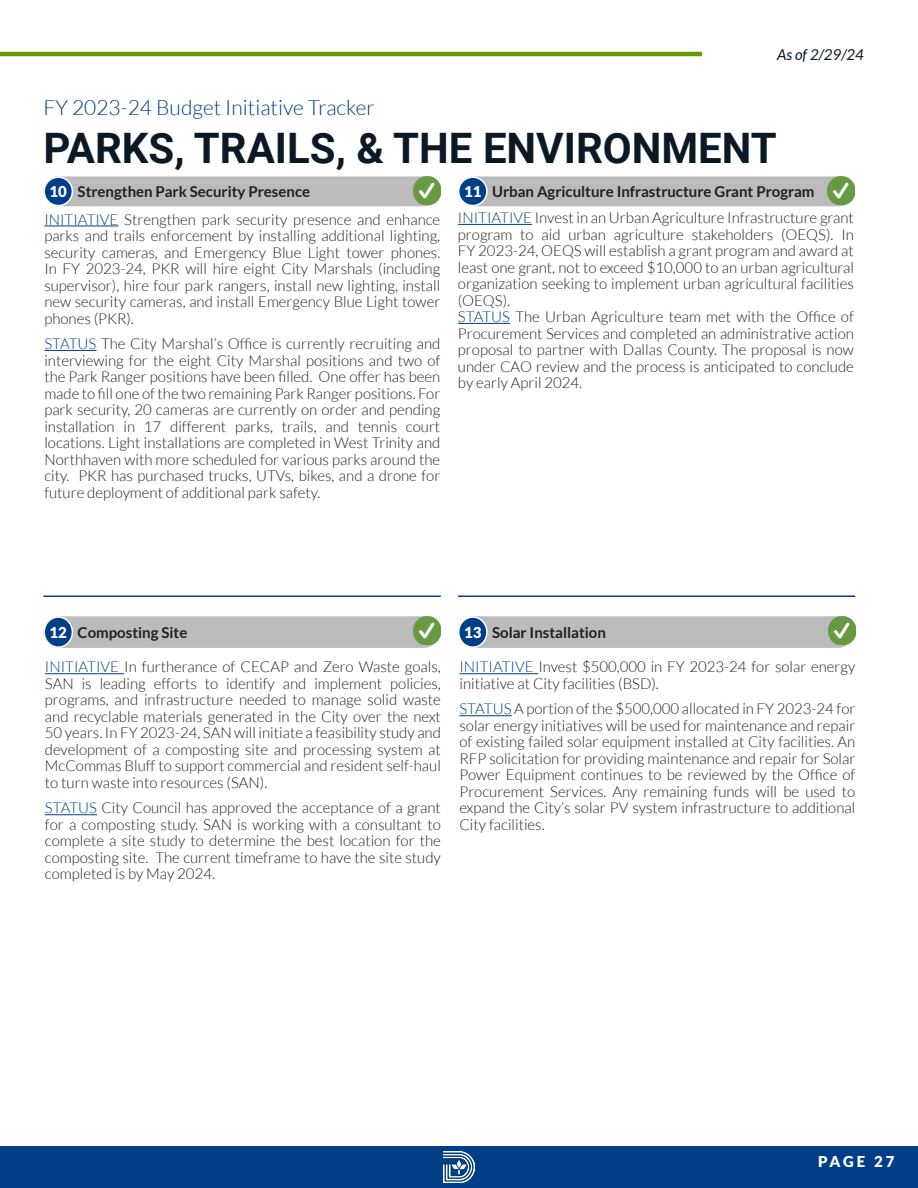
<style>
.page{position:relative;width:918px;height:1188px;background:#fff}
.page>*{position:absolute;margin:0;border:0;box-sizing:border-box;transform-origin:0 0}
.t1{font:700 42px "Roboto";color:#0b1926}
.t2{font:300 21px "Lato";color:#003f88}
.t3{font:300 15px/16.5px "Lato";color:#231f20;text-align:justify}
.t4{font:700 15px "Lato";color:#231f20}
.t5{font:italic 15px "Lato";color:#0b1926}
.t6{font:900 15px "Lato";letter-spacing:.185em;color:#fff}
.s1{font-weight:900;color:#fff}
.s2{color:#003f88}
</style>
<div class="page">
<div style="left:0;top:1146px;width:918px;height:42px;background:#003f88"></div>
<hr style="left:0;top:52px;width:702px;height:4px;background:#690">
<img style="left:444px;top:1152px;width:30px;height:31px">
<hr style="left:45px;top:673px;width:79px;height:1px;background:#003f88">
<hr style="left:45px;top:814px;width:52px;height:1px;background:#003f88">
<div style="left:43px;top:616px;width:396px;height:32px;background:#bbb;border-radius:16px"></div>
<div style="left:44px;top:617px;width:28px;height:30px;background:#003f88;border-radius:50%"></div>
<div style="left:43px;top:616px;width:30px;height:32px;border:2px solid #fff;border-radius:50%"></div>
<hr style="left:458px;top:224px;width:74px;height:1px;background:#003f88">
<hr style="left:458px;top:323px;width:52px;height:1px;background:#003f88">
<div style="left:458px;top:176px;width:396px;height:30px;background:#bbb;border-radius:15px"></div>
<div style="left:459px;top:177px;width:28px;height:29px;background:#003f88;border-radius:50%"></div>
<div style="left:458px;top:176px;width:30px;height:30px;border:2px solid #fff;border-radius:50%"></div>
<hr style="left:44px;top:226px;width:74px;height:1px;background:#003f88">
<hr style="left:44px;top:350px;width:52px;height:1px;background:#003f88">
<div style="left:43px;top:176px;width:396px;height:30px;background:#bbb;border-radius:15px"></div>
<div style="left:44px;top:177px;width:28px;height:29px;background:#003f88;border-radius:50%"></div>
<div style="left:43px;top:176px;width:30px;height:30px;border:2px solid #fff;border-radius:50%"></div>
<hr style="left:458px;top:596px;width:397px;height:1px;background:#003f88">
<hr style="left:43px;top:596px;width:398px;height:1px;background:#003f88">
<img style="left:413px;top:617px;width:27px;height:28px">
<img style="left:413px;top:177px;width:27px;height:28px">
<img style="left:828px;top:177px;width:27px;height:28px">
<hr style="left:459px;top:673px;width:79px;height:1px;background:#003f88">
<hr style="left:459px;top:715px;width:53px;height:1px;background:#003f88">
<div style="left:458px;top:616px;width:396px;height:32px;background:#bbb;border-radius:16px"></div>
<div style="left:459px;top:617px;width:28px;height:30px;background:#003f88;border-radius:50%"></div>
<div style="left:458px;top:616px;width:30px;height:32px;border:2px solid #fff;border-radius:50%"></div>
<img style="left:828px;top:617px;width:28px;height:28px">
<p class="t5" style="left:777px;top:46px;width:88px">As of 2/29/24</p>
<p class="t2" style="left:43px;top:96px;width:333px">FY 2023-24 Budget Initiative Tracker</p>
<p class="t1" style="left:43px;top:119px;width:735px">PARKS, TRAILS, &amp; THE ENVIRONMENT</p>
<p class="t4" style="left:50px;top:183px;width:262px"><span class="s1">10</span> Strengthen Park Security Presence</p>
<p class="t3" style="left:44px;top:211px;width:397px"><span class="s2">INITIATIVE</span> Strengthen park security presence and enhance parks and trails enforcement by installing additional lighting, security cameras, and Emergency Blue Light tower phones.<br>In FY 2023-24, PKR will hire eight City Marshals (including supervisor), hire four park rangers, install new lighting, install new security cameras, and install Emergency Blue Light tower phones (PKR).</p>
<p class="t3" style="left:44px;top:336px;width:398px"><span class="s2">STATUS</span> The City Marshal’s Office is currently recruiting and interviewing for the eight City Marshal positions and two of the Park Ranger positions have been filled. One offer has been made to fill one of the two remaining Park Ranger positions. For park security, 20 cameras are currently on order and pending installation in 17 different parks, trails, and tennis court locations. Light installations are completed in West Trinity and Northhaven with more scheduled for various parks around the city. PKR has purchased trucks, UTVs, bikes, and a drone for future deployment of additional park safety.</p>
<p class="t4" style="left:464px;top:183px;width:352px"><span class="s1">11</span> Urban Agriculture Infrastructure Grant Program</p>
<p class="t3" style="left:458px;top:210px;width:398px"><span class="s2">INITIATIVE</span> Invest in an Urban Agriculture Infrastructure grant program to aid urban agriculture stakeholders (OEQS). In FY 2023-24, OEQS will establish a grant program and award at least one grant, not to exceed $10,000 to an urban agricultural organization seeking to implement urban agricultural facilities (OEQS).</p>
<p class="t3" style="left:458px;top:309px;width:397px"><span class="s2">STATUS</span> The Urban Agriculture team met with the Office of Procurement Services and completed an administrative action proposal to partner with Dallas County. The proposal is now under CAO review and the process is anticipated to conclude by early April 2024.</p>
<p class="t4" style="left:50px;top:624px;width:139px"><span class="s1">12</span> Composting Site</p>
<p class="t3" style="left:45px;top:659px;width:397px"><span class="s2">INITIATIVE</span> In furtherance of CECAP and Zero Waste goals, SAN is leading efforts to identify and implement policies, programs, and infrastructure needed to manage solid waste and recyclable materials generated in the City over the next 50 years. In FY 2023-24, SAN will initiate a feasibility study and development of a composting site and processing system at McCommas Bluff to support commercial and resident self-haul to turn waste into resources (SAN).</p>
<p class="t3" style="left:45px;top:800px;width:397px"><span class="s2">STATUS</span> City Council has approved the acceptance of a grant for a composting study. SAN is working with a consultant to complete a site study to determine the best location for the composting site. The current timeframe to have the site study completed is by May 2024.</p>
<p class="t4" style="left:464px;top:624px;width:143px"><span class="s1">13</span> Solar Installation</p>
<p class="t3" style="left:459px;top:659px;width:397px"><span class="s2">INITIATIVE</span> Invest $500,000 in FY 2023-24 for solar energy initiative at City facilities (BSD).</p>
<p class="t3" style="left:459px;top:701px;width:397px"><span class="s2">STATUS</span> A portion of the $500,000 allocated in FY 2023-24 for solar energy initiatives will be used for maintenance and repair of existing failed solar equipment installed at City facilities. An RFP solicitation for providing maintenance and repair for Solar Power Equipment continues to be reviewed by the Office of Procurement Services. Any remaining funds will be used to expand the City’s solar PV system infrastructure to additional City facilities.</p>
<p class="t6" style="left:818px;top:1153px;width:78px">PAGE 27</p>
</div>
